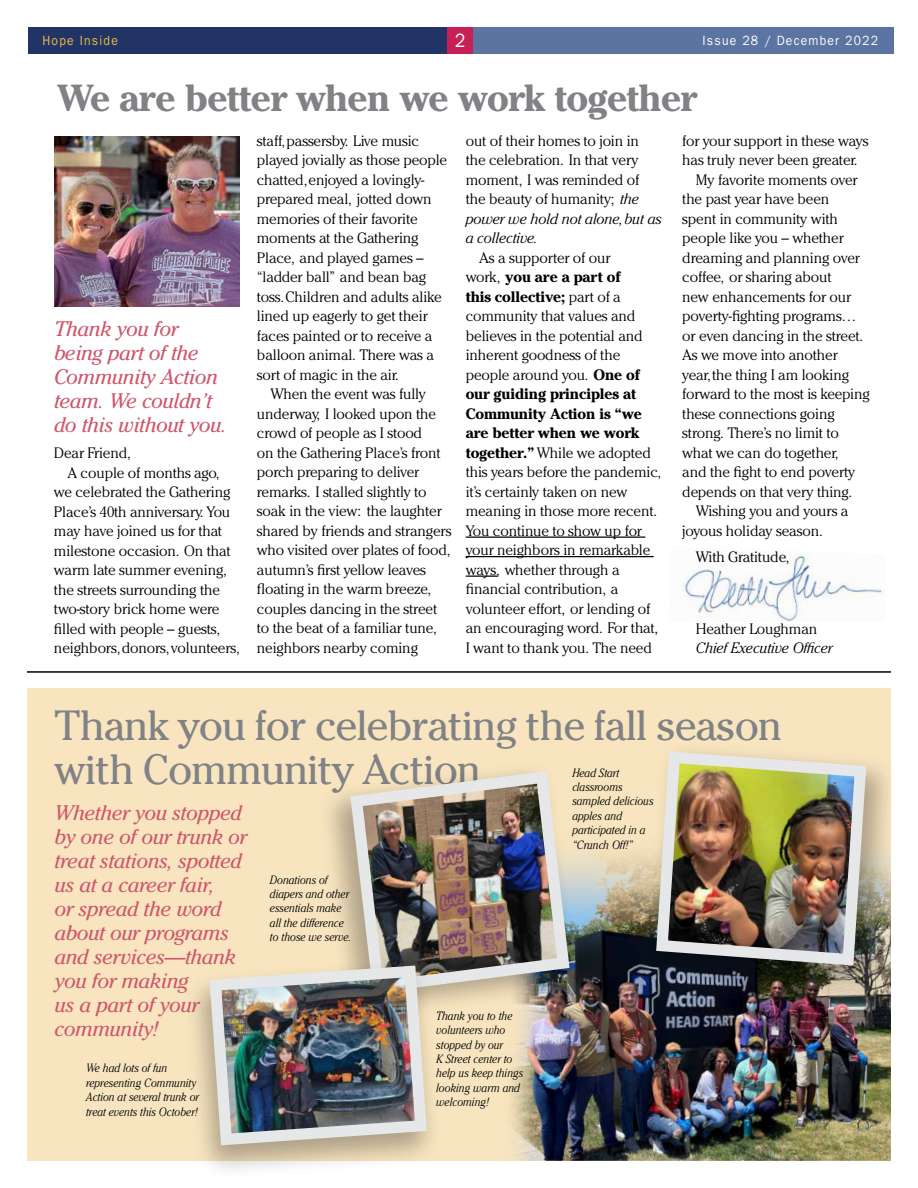
<style>
.page{position:relative;width:918px;height:1188px;background:#fff}
.page>*{position:absolute;margin:0;border:0;box-sizing:border-box;transform-origin:0 0}
.t1{font:42px/43.7px "Cheltenham";letter-spacing:-.03em;color:#808285}
.t2{font:700 37.5px "Cheltenham";letter-spacing:-.02em;color:#808285}
.t3{font:italic 21px/24px "Cheltenham";letter-spacing:-.02em;color:#d0566b}
.t4{font:19.5px "Franklin Gothic";color:#fff;scale:.9 1}
.t5{font:300 15px/19.5px "Cheltenham";letter-spacing:-.01em;color:#000}
.t6{font:italic 300 15px "Cheltenham";letter-spacing:-.01em;color:#000}
.t7{font:13.5px "Franklin Gothic";letter-spacing:.1em;color:#fff;scale:.9 1}
.t8{font:13.5px "Franklin Gothic";letter-spacing:.1em;color:#ecbb44;scale:.9 1}
.t9{font:italic 300 12px/14.4px "Cheltenham";color:#000;scale:.9 1}
.s1{font-style:italic}
.s2{font-weight:700}
</style>
<div class="page">
<img style="left:54px;top:137px;width:186px;height:170px">
<div style="left:27px;top:688px;width:864px;height:473px;background:#f8e5c0"></div>
<hr style="left:466px;top:537px;width:179px;height:1px;background:#000">
<hr style="left:466px;top:556px;width:188px;height:1px;background:#000">
<hr style="left:466px;top:576px;width:32px;height:1px;background:#000">
<div style="left:28px;top:27px;width:866px;height:26px;background:#5c74a1"></div>
<div style="left:28px;top:27px;width:432px;height:26px;background:#213465"></div>
<div style="left:447px;top:27px;width:26px;height:26px;background:#c72055"></div>
<hr style="left:27px;top:671px;width:864px;height:2px;background:#000">
<img style="left:681px;top:551px;width:201px;height:70px">
<img style="left:511px;top:853px;width:380px;height:308px">
<div style="left:318px;top:759px;width:261px;height:265px;background:#000;opacity:.3"></div>
<img style="left:344px;top:765px;width:232px;height:234px">
<div style="left:645px;top:741px;width:254px;height:257px;background:#000;opacity:.3"></div>
<img style="left:650px;top:746px;width:222px;height:226px">
<div style="left:183px;top:958px;width:260px;height:223px;background:#000;opacity:.3"></div>
<img style="left:204px;top:960px;width:229px;height:191px">
<p class="t8" style="left:42px;top:33px;width:85px">Hope Inside</p>
<h3 class="t4" style="left:455px;top:29px;width:13px">2</h3>
<p class="t7" style="left:703px;top:33px;width:196px">Issue 28 / December 2022</p>
<h2 class="t2" style="left:57px;top:75px;width:641px">We are better when we work together</h2>
<h3 class="t3" style="left:54px;top:317px;width:174px">Thank you for being part of the<br>Community Action team. We couldn’t do this without you.</h3>
<p class="t5" style="left:54px;top:443px;width:78px">Dear Friend,</p>
<p class="t5" style="left:67px;top:463px;width:154px">A couple of months ago,</p>
<p class="t5" style="left:54px;top:482px;width:178px">we celebrated the Gathering</p>
<p class="t5" style="left:54px;top:502px;width:178px">Place’s 40th anniversary. You</p>
<p class="t5" style="left:54px;top:521px;width:170px">may have joined us for that</p>
<p class="t5" style="left:54px;top:541px;width:178px">milestone occasion. On that</p>
<p class="t5" style="left:54px;top:560px;width:174px">warm late summer evening,</p>
<p class="t5" style="left:54px;top:580px;width:168px">the streets surrounding the</p>
<p class="t5" style="left:54px;top:599px;width:167px">two-story brick home were</p>
<p class="t5" style="left:54px;top:619px;width:168px">filled with people – guests,</p>
<p class="t5" style="left:54px;top:638px;width:187px">neighbors, donors, volunteers,</p>
<p class="t5" style="left:257px;top:131px;width:192px">staff, passersby. Live music played jovially as those people chatted, enjoyed a lovingly&shy;prepared meal, jotted down memories of their favorite moments at the Gathering<br>Place, and played games – “ladder ball” and bean bag toss. Children and adults alike lined up eagerly to get their faces painted or to receive a balloon animal. There was a sort of magic in the air.</p>
<p class="t5" style="left:257px;top:384px;width:196px;text-indent:14px">When the event was fully underway, I looked upon the crowd of people as I stood<br>on the Gathering Place’s front porch preparing to deliver remarks. I stalled slightly to soak in the view: the laughter shared by friends and strangers who visited over plates of food, autumn’s first yellow leaves floating in the warm breeze, couples dancing in the street to the beat of a familiar tune, neighbors nearby coming</p>
<p class="t5" style="left:466px;top:131px;width:197px">out of their homes to join in the celebration. In that very moment, I was reminded of the beauty of humanity; <span class="s1">the power we hold not alone, but as a collective.</span></p>
<p class="t5" style="left:466px;top:248px;width:197px;text-indent:14px">As a supporter of our<br>work, <span class="s2">you are a part of<br>this collective;</span> part of a community that values and believes in the potential and inherent goodness of the people around you. <span class="s2">One of our guiding principles at<br>Community Action is “we are better when we work together.”</span> While we adopted this years before the pandemic, it’s certainly taken on new meaning in those more recent.<br>You continue to show up for your neighbors in remarkable ways, whether through a financial contribution, a volunteer effort, or lending of an encouraging word. For that,<br>I want to thank you. The need</p>
<p class="t5" style="left:682px;top:131px;width:188px">for your support in these ways</p>
<p class="t5" style="left:682px;top:150px;width:177px">has truly never been greater.</p>
<p class="t5" style="left:696px;top:170px;width:163px">My favorite moments over</p>
<p class="t5" style="left:682px;top:189px;width:149px">the past year have been</p>
<p class="t5" style="left:682px;top:209px;width:157px">spent in community with</p>
<p class="t5" style="left:682px;top:228px;width:163px">people like you – whether</p>
<p class="t5" style="left:682px;top:248px;width:179px">dreaming and planning over</p>
<p class="t5" style="left:682px;top:267px;width:151px">coffee, or sharing about</p>
<p class="t5" style="left:682px;top:287px;width:170px">new enhancements for our</p>
<p class="t5" style="left:682px;top:306px;width:176px">poverty-fighting programs…</p>
<p class="t5" style="left:682px;top:326px;width:183px">or even dancing in the street.</p>
<p class="t5" style="left:682px;top:345px;width:157px">As we move into another</p>
<p class="t5" style="left:682px;top:365px;width:168px">year, the thing I am looking</p>
<p class="t5" style="left:682px;top:384px;width:189px">forward to the most is keeping</p>
<p class="t5" style="left:682px;top:404px;width:154px">these connections going</p>
<p class="t5" style="left:682px;top:423px;width:158px">strong. There’s no limit to</p>
<p class="t5" style="left:682px;top:443px;width:158px">what we can do together,</p>
<p class="t5" style="left:682px;top:462px;width:175px">and the fight to end poverty</p>
<p class="t5" style="left:682px;top:482px;width:171px">depends on that very thing.</p>
<p class="t5" style="left:696px;top:501px;width:154px">Wishing you and yours a</p>
<p class="t5" style="left:682px;top:521px;width:142px">joyous holiday season.</p>
<p class="t5" style="left:696px;top:547px;width:95px">With Gratitude,</p>
<p class="t5" style="left:696px;top:619px;width:123px">Heather Loughman</p>
<p class="t6" style="left:696px;top:640px;width:138px">Chief Executive Officer</p>
<h1 class="t1" style="left:54px;top:704px;width:730px">Thank you for celebrating the fall season with Community Action</h1>
<p class="t9" style="left:572px;top:765px;width:92px">Head Start classrooms sampled delicious apples and participated in a “Crunch Off!”</p>
<h3 class="t3" style="left:55px;top:801px;width:194px">Whether you stopped by one of our trunk or treat stations, spotted us at a career fair,<br>or spread the word about our programs and services—thank you for making<br>us a part of your community!</h3>
<p class="t9" style="left:270px;top:872px;width:92px">Donations of diapers and other essentials make all the difference to those we serve.</p>
<p class="t9" style="left:436px;top:1008px;width:98px">Thank you to the volunteers who stopped by our<br>K Street center to help us keep things looking warm and welcoming!</p>
<p class="t9" style="left:86px;top:1061px;width:127px">We had lots of fun representing Community<br>Action at several trunk or treat events this October!</p>
</div>
